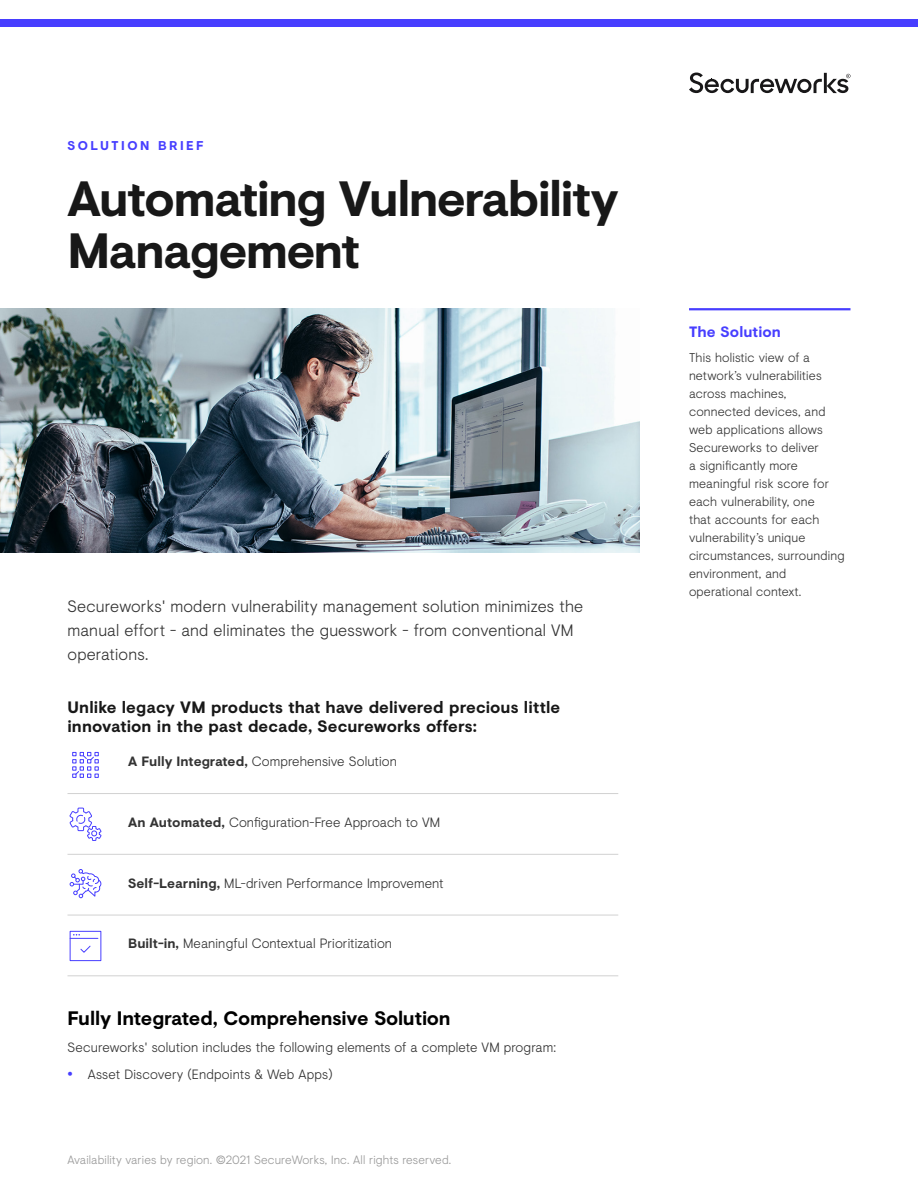
<style>
.page{position:relative;width:918px;height:1188px;background:#fff}
.page>*{position:absolute;margin:0;border:0;box-sizing:border-box;transform-origin:0 0}
.t1{font:700 49.5px/52.1px "Visuelt";letter-spacing:-.035em;color:#181818}
.t2{font:700 19.5px "Visuelt";letter-spacing:-.01em;color:#000}
.t3{font:300 16.5px/24px "Visuelt";letter-spacing:.01em;color:#333}
.t4{font:700 16.5px/19.5px "Visuelt";letter-spacing:.005em;color:#181818}
.t5{font:700 15px "Visuelt";letter-spacing:.005em;color:#473eff}
.t6{font:300 13.5px "Visuelt";letter-spacing:.01em;color:#333}
.t7{font:300 12.75px/18px "Visuelt";letter-spacing:.01em;color:#333}
.t8{font:700 12.75px "Visuelt";letter-spacing:.195em;color:#473eff}
.t9{font:300 12px "Visuelt";letter-spacing:.01em;color:#999}
.s1{font-weight:700}
.s2{font-weight:900;font-size:15px;color:#473eff}
</style>
<div class="page">
<svg style="left:689px;top:73px;width:161px;height:20px"></svg>
<div style="left:0;top:19px;width:918px;height:7px;background:#473eff"></div>
<hr style="left:68px;top:793px;width:550px;height:1px;background:#d1d1d1">
<hr style="left:68px;top:854px;width:550px;height:1px;background:#d1d1d1">
<hr style="left:68px;top:915px;width:550px;height:1px;background:#d1d1d1">
<hr style="left:68px;top:975px;width:550px;height:1px;background:#d1d1d1">
<hr style="left:689px;top:308px;width:161px;height:2px;background:#473eff">
<img style="left:0;top:308px;width:640px;height:245px">
<svg style="left:69px;top:807px;width:33px;height:34px"></svg>
<svg style="left:70px;top:869px;width:31px;height:29px"></svg>
<div style="left:70px;top:931px;width:31px;height:30px;border:1px solid #473eff"></div>
<svg style="left:70px;top:934px;width:28px;height:5px"></svg>
<svg style="left:80px;top:945px;width:11px;height:8px"></svg>
<svg style="left:72px;top:752px;width:27px;height:26px"></svg>
<p class="t8" style="left:68px;top:136px;width:138px">SOLUTION BRIEF</p>
<h1 class="t1" style="left:68px;top:171px;width:553px">Automating Vulnerability<br>Management</h1>
<p class="t3" style="left:68px;top:593px;width:517px">Secureworks' modern vulnerability management solution minimizes the manual effort - and eliminates the guesswork - from conventional VM operations.</p>
<p class="t4" style="left:68px;top:697px;width:494px">Unlike legacy VM products that have delivered precious little innovation in the past decade, Secureworks offers:</p>
<p class="t6" style="left:128px;top:752px;width:270px"><span class="s1">A Fully Integrated,</span> Comprehensive Solution</p>
<p class="t6" style="left:128px;top:812px;width:314px"><span class="s1">An Automated,</span> Configuration-Free Approach to VM</p>
<p class="t6" style="left:128px;top:873px;width:317px"><span class="s1">Self-Learning,</span> ML-driven Performance Improvement</p>
<p class="t6" style="left:128px;top:934px;width:265px"><span class="s1">Built-in,</span> Meaningful Contextual Prioritization</p>
<h2 class="t2" style="left:68px;top:1004px;width:385px">Fully Integrated, Comprehensive Solution</h2>
<p class="t6" style="left:68px;top:1037px;width:490px">Secureworks' solution includes the following elements of a complete VM program:</p>
<p class="t6" style="left:68px;top:1064px;width:267px"><span class="s2">•</span> Asset Discovery (Endpoints &amp; Web Apps)</p>
<p class="t9" style="left:68px;top:1151px;width:385px">Availability varies by region. ©2021 SecureWorks, Inc. All rights reserved.</p>
<p class="t5" style="left:689px;top:321px;width:93px">The Solution</p>
<p class="t7" style="left:689px;top:348px;width:157px">This holistic view of a network’s vulnerabilities across machines, connected devices, and web applications allows<br>Secureworks to deliver<br>a significantly more meaningful risk score for each vulnerability, one<br>that accounts for each vulnerability’s unique circumstances, surrounding environment, and operational context.</p>
</div>
